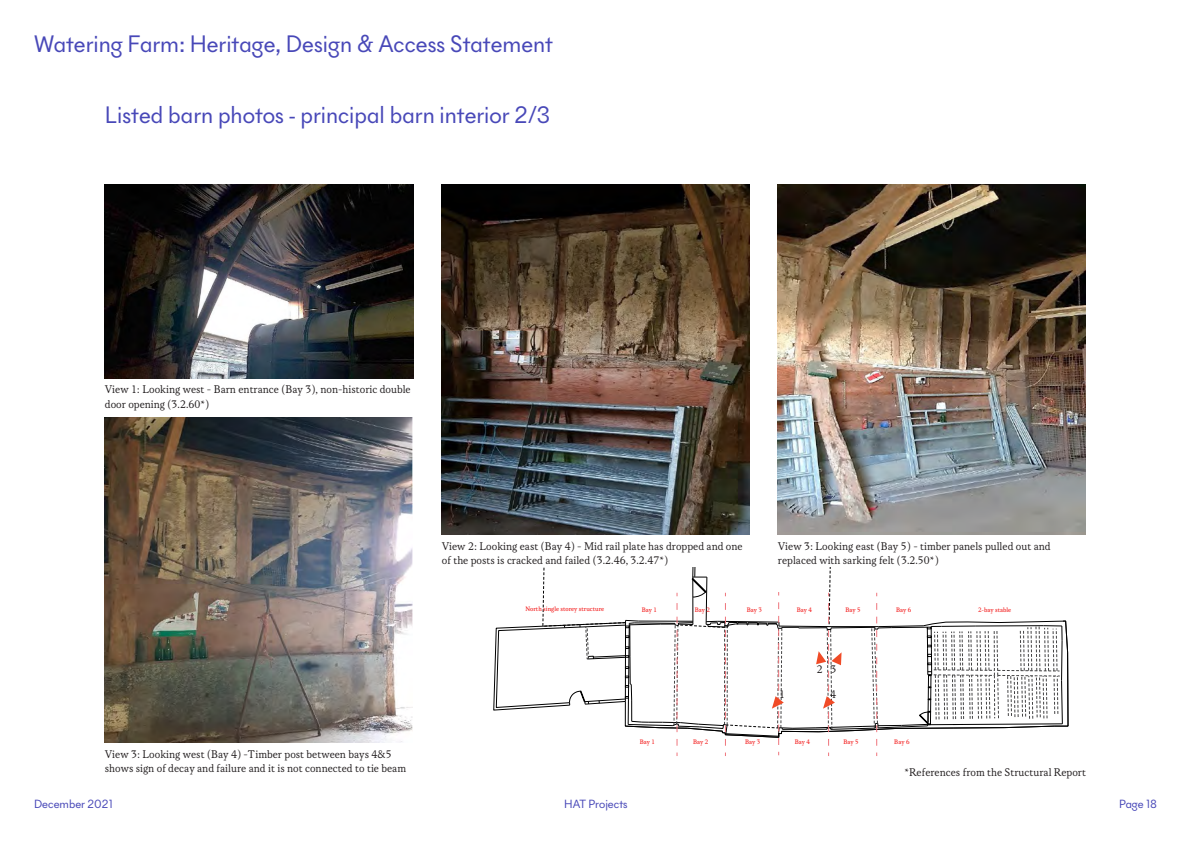
<style>
.page{position:relative;width:1191px;height:842px;background:#fff}
.page>*{position:absolute;margin:0;border:0;box-sizing:border-box;transform-origin:0 0}
.t1{font:24px "New Paris Skyline";color:#4848b8}
.t2{font:12px/14.4px "Korpus A";color:#231f20}
.t3{font:12px "New Paris Skyline";color:#4848b8}
.t4{font:7px "Korpus B";color:#f42727}
</style>
<div class="page">
<img style="left:778px;top:184px;width:307px;height:351px">
<img style="left:442px;top:184px;width:307px;height:351px">
<img style="left:105px;top:418px;width:307px;height:325px">
<img style="left:105px;top:184px;width:308px;height:194px">
<svg style="left:493px;top:568px;width:575px;height:188px"></svg>
<h1 class="t1" style="left:34px;top:29px;width:520px">Watering Farm: Heritage, Design &amp; Access Statement</h1>
<p class="t1" style="left:105px;top:100px;width:447px">Listed barn photos - principal barn interior 2/3</p>
<p class="t2" style="left:105px;top:382px;width:307px">View 1: Looking west - Barn entrance (Bay 3), non-historic double door opening (3.2.60*)</p>
<p class="t2" style="left:442px;top:539px;width:302px">View 2: Looking east (Bay 4) - Mid rail plate has dropped and one of the posts is cracked and failed (3.2.46, 3.2.47*)</p>
<p class="t2" style="left:778px;top:539px;width:274px">View 3: Looking east (Bay 5) - timber panels pulled out and replaced with sarking felt (3.2.50*)</p>
<p class="t4" style="left:525px;top:605px;width:80px">North single storey structure</p>
<p class="t4" style="left:641px;top:605px;width:17px">Bay 1</p>
<p class="t4" style="left:695px;top:605px;width:17px">Bay 2</p>
<p class="t4" style="left:747px;top:605px;width:17px">Bay 3</p>
<p class="t4" style="left:796px;top:605px;width:17px">Bay 4</p>
<p class="t4" style="left:845px;top:605px;width:17px">Bay 5</p>
<p class="t4" style="left:896px;top:605px;width:17px">Bay 6</p>
<p class="t4" style="left:978px;top:605px;width:35px">2-bay stable</p>
<p class="t2" style="left:779px;top:687px;width:7px">1</p>
<p class="t2" style="left:817px;top:662px;width:7px">2</p>
<p class="t2" style="left:830px;top:662px;width:7px">3</p>
<p class="t2" style="left:830px;top:687px;width:7px">4</p>
<p class="t2" style="left:105px;top:747px;width:303px">View 3: Looking west (Bay 4) -Timber post between bays 4&amp;5 shows sign of decay and failure and it is not connected to tie beam</p>
<p class="t3" style="left:34px;top:797px;width:80px">December 2021</p>
<p class="t3" style="left:564px;top:797px;width:65px">HAT Projects</p>
<p class="t4" style="left:640px;top:737px;width:17px">Bay 1</p>
<p class="t4" style="left:693px;top:737px;width:17px">Bay 2</p>
<p class="t4" style="left:745px;top:737px;width:17px">Bay 3</p>
<p class="t4" style="left:795px;top:737px;width:17px">Bay 4</p>
<p class="t4" style="left:843px;top:737px;width:17px">Bay 5</p>
<p class="t4" style="left:894px;top:737px;width:17px">Bay 6</p>
<p class="t2" style="left:904px;top:765px;width:183px">*References from the Structural Report</p>
<p class="t3" style="left:1119px;top:796px;width:39px">Page 18</p>
</div>
